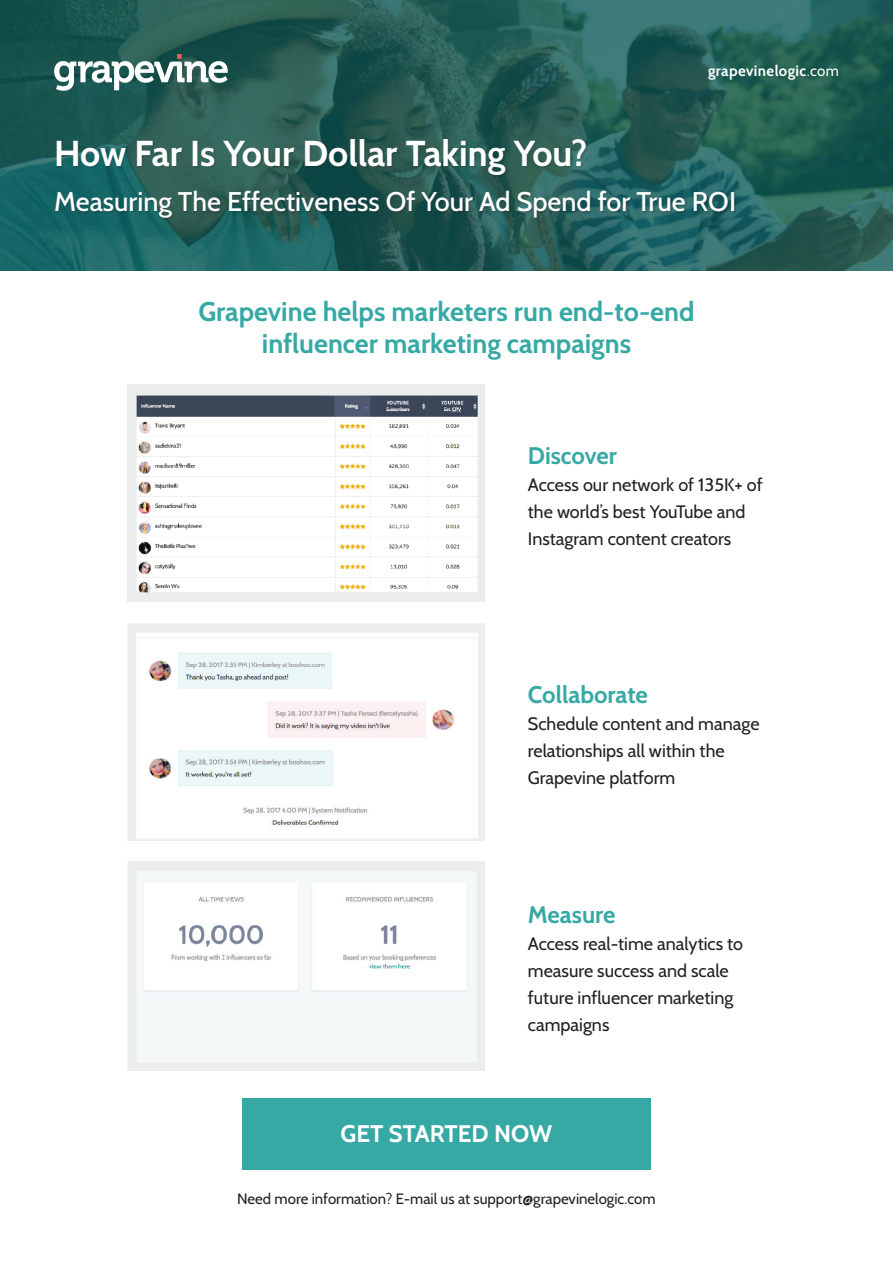
<style>
.page{position:relative;width:893px;height:1263px;background:#fff}
.page>*{position:absolute;margin:0;border:0;box-sizing:border-box;transform-origin:0 0}
.t1{font:700 36px "Cabin";color:#fff}
.t2{font:700 27px/32.4px "Cabin";color:#36a9a5;text-align:center}
.t3{font:500 27px "Cabin";color:#fff}
.t4{font:700 24px "Cabin";color:#36a9a5}
.t5{font:700 24px "Cabin";color:#fff}
.t6{font:18px/27px "Cabin";color:#231f20}
.t7{font:15px "Cabin";color:#231f20}
.t8{font:700 15px "Cabin";letter-spacing:.025em;color:#fff}
.s1{font-weight:400}
</style>
<div class="page">
<svg style="left:0;top:0;width:893px;height:270px;background:#235e58"></svg>
<div style="left:55px;top:191px;width:682px;height:30px;background:#231f20;opacity:.28"></div>
<div style="left:57px;top:139px;width:531px;height:38px;background:#231f20;opacity:.28"></div>
<img style="left:54px;top:54px;width:174px;height:36px">
<img style="left:127px;top:385px;width:358px;height:217px">
<img style="left:127px;top:623px;width:358px;height:217px">
<img style="left:127px;top:862px;width:358px;height:209px">
<div style="left:242px;top:1098px;width:409px;height:72px;background:#36a9a5"></div>
<h1 class="t1" style="left:54px;top:131px;width:535px">How Far Is Your Dollar Taking You?</h1>
<p class="t8" style="left:708px;top:62px;width:132px">grapevinelogic<span class="s1">.com</span></p>
<h2 class="t3" style="left:54px;top:185px;width:684px">Measuring The Effectiveness Of Your Ad Spend for True ROI</h2>
<h2 class="t2" style="left:198px;top:295px;width:498px">Grapevine helps marketers run end-to-end influencer marketing campaigns</h2>
<h3 class="t4" style="left:528px;top:441px;width:91px">Discover</h3>
<p class="t6" style="left:528px;top:471px;width:236px">Access our network of 135K+ of the world’s best YouTube and<br>Instagram content creators</p>
<h3 class="t4" style="left:528px;top:680px;width:122px">Collaborate</h3>
<p class="t6" style="left:528px;top:710px;width:233px">Schedule content and manage relationships all within the<br>Grapevine platform</p>
<h3 class="t4" style="left:528px;top:900px;width:89px">Measure</h3>
<p class="t6" style="left:528px;top:930px;width:217px">Access real-time analytics to measure success and scale future influencer marketing campaigns</p>
<h3 class="t5" style="left:341px;top:1119px;width:213px">GET STARTED NOW</h3>
<p class="t7" style="left:237px;top:1189px;width:420px">Need more information? E-mail us at support@grapevinelogic.com</p>
</div>
